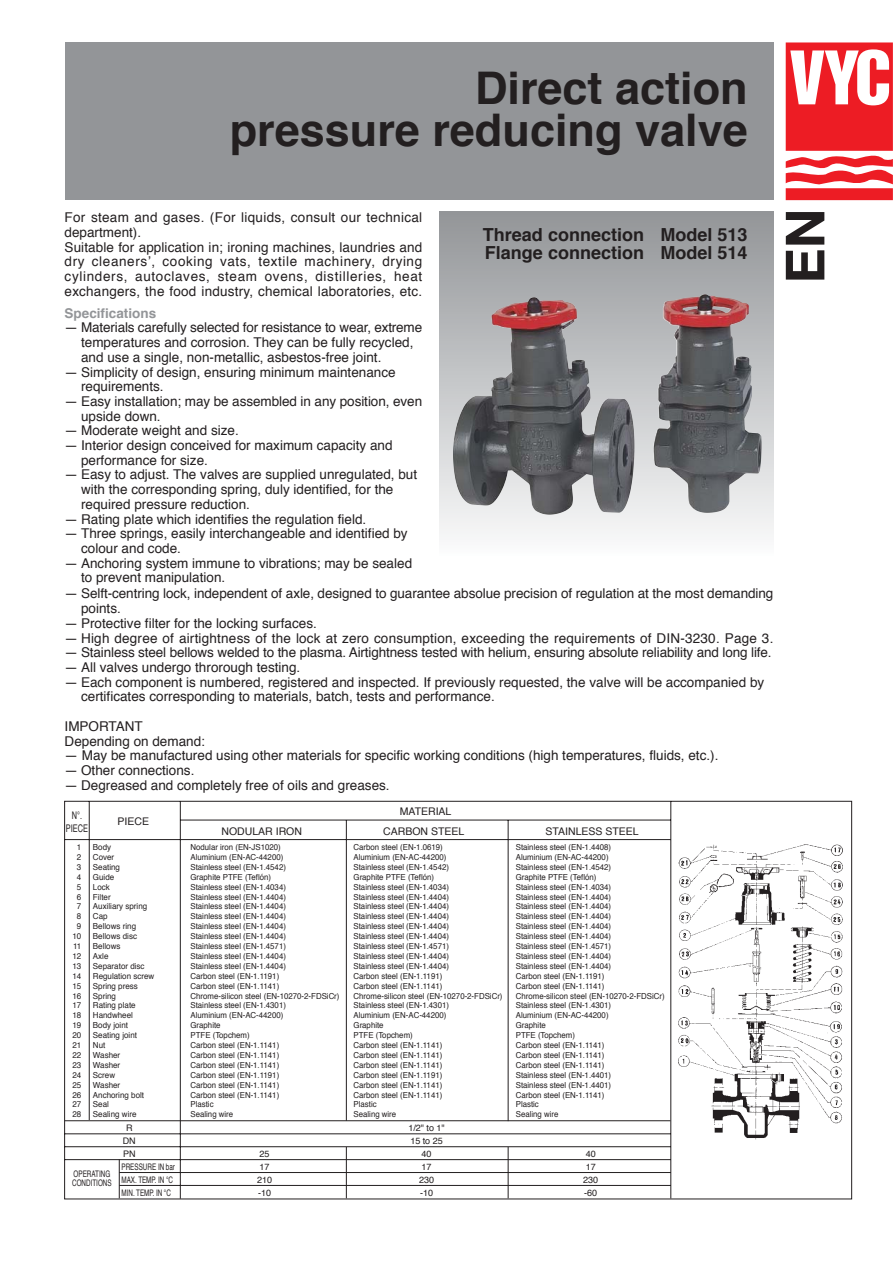
<style>
.page{position:relative;width:893px;height:1263px;background:#fff}
.page>*{position:absolute;margin:0;border:0;box-sizing:border-box;transform-origin:0 0}
.t1{font:700 54px "Helvetica Neue";color:#231f20}
.t2{font:700 45px/42px "Helvetica";color:#231f20;text-align:right}
.t3{font:700 18px/18px "Helvetica";color:#231f20}
.t4{font:13.5px/14.7px "Helvetica";color:#231f20}
.t5{font:13.5px/14.7px "Helvetica";letter-spacing:.02em;color:#231f20}
.t6{font:700 13.5px "Helvetica";color:#939598}
.t7{font:10.5px "Helvetica";color:#231f20}
.t8{font:10.5px/12.6px "Helvetica";color:#231f20;text-align:center;scale:.7 1}
.t9{font:9px/13px "Helvetica";color:#231f20}
.t10{font:9px/9px "Helvetica";color:#231f20;scale:.7 1}
.t11{font:8.25px/9.9px "Helvetica";color:#231f20;scale:.95 1}
.t12{font:8.25px/9.9px "Helvetica";color:#231f20}
</style>
<div class="page">
<svg style="left:785px;top:42px;width:105px;height:158px"></svg>
<div style="left:65px;top:42px;width:708px;height:158px;background:#939598"></div>
<svg style="left:439px;top:212px;width:334px;height:322px;background:#9f9ea0"></svg>
<svg style="left:64px;top:800px;width:788px;height:400px"></svg>
<hr style="left:119px;top:1159px;width:1px;height:39px;background:#231f20">
<hr style="left:346px;top:1147px;width:1px;height:51px;background:#231f20">
<hr style="left:507px;top:1147px;width:1px;height:51px;background:#231f20">
<hr style="left:65px;top:1120px;width:605px;height:1px;background:#231f20">
<img style="left:678px;top:845px;width:170px;height:296px">
<img style="left:653px;top:294px;width:108px;height:219px">
<h2 class="t2" style="left:230px;top:71px;width:519px">Direct action<br>pressure reducing valve</h2>
<p class="t5" style="left:65px;top:211px;width:359px">For steam and gases. (For liquids, consult our technical department).<br>Suitable for application in; ironing machines, laundries and dry cleaners’, cooking vats, textile machinery, drying cylinders, autoclaves, steam ovens, distilleries, heat exchangers, the food industry, chemical laboratories, etc.</p>
<h3 class="t6" style="left:65px;top:307px;width:93px">Specifications</h3>
<h3 class="t4" style="left:81px;top:321px;width:342px;text-indent:-16px">— Materials carefully selected for resistance to wear, extreme temperatures and corrosion. They can be fully recycled, and use a single, non-metallic, asbestos-free joint.</h3>
<h3 class="t4" style="left:81px;top:366px;width:316px;text-indent:-16px">— Simplicity of design, ensuring minimum maintenance requirements.</h3>
<h3 class="t4" style="left:81px;top:395px;width:342px;text-indent:-16px">— Easy installation; may be assembled in any position, even upside down.</h3>
<h3 class="t4" style="left:65px;top:424px;width:176px">— Moderate weight and size.</h3>
<h3 class="t4" style="left:81px;top:439px;width:313px;text-indent:-16px">— Interior design conceived for maximum capacity and performance for size.</h3>
<h3 class="t4" style="left:81px;top:468px;width:337px;text-indent:-16px">— Easy to adjust. The valves are supplied unregulated, but with the corresponding spring, duly identified, for the required pressure reduction.</h3>
<h3 class="t4" style="left:65px;top:513px;width:303px">— Rating plate which identifies the regulation field.</h3>
<h3 class="t4" style="left:81px;top:527px;width:328px;text-indent:-16px">— Three springs, easily interchangeable and identified by colour and code.</h3>
<h3 class="t4" style="left:81px;top:557px;width:332px;text-indent:-16px">— Anchoring system immune to vibrations; may be sealed to prevent manipulation.</h3>
<h3 class="t3" style="left:483px;top:227px;width:163px">Thread connection<br>Flange connection</h3>
<h3 class="t3" style="left:660px;top:227px;width:89px">Model 513<br>Model 514</h3>
<h3 class="t4" style="left:81px;top:587px;width:693px;text-indent:-16px">— Selft-centring lock, independent of axle, designed to guarantee absolue precision of regulation at the most demanding points.</h3>
<h3 class="t4" style="left:65px;top:617px;width:254px">— Protective filter for the locking surfaces.</h3>
<h3 class="t4" style="left:65px;top:632px;width:710px">— High degree of airtightness of the lock at zero consumption, exceeding the requirements of DIN-3230. Page 3.</h3>
<h3 class="t4" style="left:65px;top:646px;width:708px">— Stainless steel bellows welded to the plasma. Airtightness tested with helium, ensuring absolute reliability and long life.</h3>
<h3 class="t4" style="left:65px;top:661px;width:237px">— All valves undergo throrough testing.</h3>
<h3 class="t4" style="left:81px;top:676px;width:684px;text-indent:-16px">— Each component is numbered, registered and inspected. If previously requested, the valve will be accompanied by certificates corresponding to materials, batch, tests and performance.</h3>
<h3 class="t4" style="left:65px;top:720px;width:142px">IMPORTANT<br>Depending on demand:</h3>
<h3 class="t4" style="left:65px;top:749px;width:655px">— May be manufactured using other materials for specific working conditions (high temperatures, fluids, etc.).</h3>
<h3 class="t4" style="left:65px;top:764px;width:131px">— Other connections.</h3>
<h3 class="t4" style="left:65px;top:779px;width:326px">— Degreased and completely free of oils and greases.</h3>
<p class="t8" style="left:66px;top:810px;width:33px">N .<br>PIECE</p>
<p class="t7" style="left:117px;top:817px;width:33px">PIECE</p>
<p class="t7" style="left:399px;top:807px;width:53px">MATERIAL</p>
<p class="t7" style="left:221px;top:826px;width:82px">NODULAR IRON</p>
<p class="t7" style="left:545px;top:826px;width:95px">STAINLESS STEEL</p>
<p class="t7" style="left:383px;top:826px;width:83px">CARBON STEEL</p>
<p class="t12" style="left:72px;top:843px;width:10px;text-align:center">1<br>2<br>3<br>4<br>5<br>6<br>7<br>8<br>9<br>10<br>11<br>12<br>13<br>14<br>15<br>16<br>17<br>18<br>19<br>20<br>21<br>22<br>23<br>24<br>25<br>26<br>27<br>28</p>
<p class="t11" style="left:190px;top:843px;width:158px">Nodular iron (EN-JS1020)<br>Aluminium (EN-AC-44200)<br>Stainless steel (EN-1.4542)<br>Graphite PTFE (Teflón)<br>Stainless steel (EN-1.4034)<br>Stainless steel (EN-1.4404)<br>Stainless steel (EN-1.4404)<br>Stainless steel (EN-1.4404)<br>Stainless steel (EN-1.4404)<br>Stainless steel (EN-1.4404)<br>Stainless steel (EN-1.4571)<br>Stainless steel (EN-1.4404)<br>Stainless steel (EN-1.4404)<br>Carbon steel (EN-1.1191)<br>Carbon steel (EN-1.1141)<br>Chrome-silicon steel (EN-10270-2-FDSiCr)<br>Stainless steel (EN-1.4301)<br>Aluminium (EN-AC-44200)<br>Graphite<br>PTFE (Topchem)<br>Carbon steel (EN-1.1141)<br>Carbon steel (EN-1.1141)<br>Carbon steel (EN-1.1141)<br>Carbon steel (EN-1.1191)<br>Carbon steel (EN-1.1141)<br>Carbon steel (EN-1.1141)<br>Plastic<br>Sealing wire</p>
<p class="t9" style="left:122px;top:1122px;width:55px;text-indent:4px">R<br>DN<br>PN<br>PRESSURE IN bar<br>MAX. TEMP. IN C<br>MIN. TEMP. IN C</p>
<p class="t12" style="left:93px;top:843px;width:63px">Body<br>Cover<br>Seating<br>Guide<br>Lock<br>Filter<br>Auxiliary spring<br>Cap<br>Bellows ring<br>Bellows disc<br>Bellows<br>Axle<br>Separator disc<br>Regulation screw<br>Spring press<br>Spring<br>Rating plate<br>Handwheel<br>Body joint<br>Seating joint<br>Nut<br>Washer<br>Washer<br>Screw<br>Washer<br>Anchoring bolt<br>Seal<br>Sealing wire</p>
<p class="t9" style="left:257px;top:1148px;width:17px">25<br>17<br>210 -10</p>
<p class="t10" style="left:72px;top:1170px;width:58px">OPERATING<br>CONDITIONS</p>
<p class="t11" style="left:353px;top:843px;width:158px">Carbon steel (EN-1.0619)<br>Aluminium (EN-AC-44200)<br>Stainless steel (EN-1.4542)<br>Graphite PTFE (Teflón)<br>Stainless steel (EN-1.4034)<br>Stainless steel (EN-1.4404)<br>Stainless steel (EN-1.4404)<br>Stainless steel (EN-1.4404)<br>Stainless steel (EN-1.4404)<br>Stainless steel (EN-1.4404)<br>Stainless steel (EN-1.4571)<br>Stainless steel (EN-1.4404)<br>Stainless steel (EN-1.4404)<br>Carbon steel (EN-1.1191)<br>Carbon steel (EN-1.1141)<br>Chrome-silicon steel (EN-10270-2-FDSiCr)<br>Stainless steel (EN-1.4301)<br>Aluminium (EN-AC-44200)<br>Graphite<br>PTFE (Topchem)<br>Carbon steel (EN-1.1141)<br>Carbon steel (EN-1.1141)<br>Carbon steel (EN-1.1141)<br>Carbon steel (EN-1.1191)<br>Carbon steel (EN-1.1141)<br>Carbon steel (EN-1.1141)<br>Plastic<br>Sealing wire</p>
<p class="t11" style="left:516px;top:843px;width:158px">Stainless steel (EN-1.4408)<br>Aluminium (EN-AC-44200)<br>Stainless steel (EN-1.4542)<br>Graphite PTFE (Teflón)<br>Stainless steel (EN-1.4034)<br>Stainless steel (EN-1.4404)<br>Stainless steel (EN-1.4404)<br>Stainless steel (EN-1.4404)<br>Stainless steel (EN-1.4404)<br>Stainless steel (EN-1.4404)<br>Stainless steel (EN-1.4571)<br>Stainless steel (EN-1.4404)<br>Stainless steel (EN-1.4404)<br>Carbon steel (EN-1.1191)<br>Carbon steel (EN-1.1141)<br>Chrome-silicon steel (EN-10270-2-FDSiCr)<br>Stainless steel (EN-1.4301)<br>Aluminium (EN-AC-44200)<br>Graphite<br>PTFE (Topchem)<br>Carbon steel (EN-1.1141)<br>Carbon steel (EN-1.1141)<br>Carbon steel (EN-1.1141)<br>Stainless steel (EN-1.4401)<br>Stainless steel (EN-1.4401)<br>Carbon steel (EN-1.1141)<br>Plastic<br>Sealing wire</p>
<p class="t9" style="left:583px;top:1148px;width:17px">40<br>17<br>230 -60</p>
<p class="t9" style="left:408px;top:1122px;width:38px;text-align:center">1/2" to 1"<br>15 to 25<br>40<br>17<br>230<br>-10</p>
<h1 class="t1" style="left:771px;top:283px;width:77px;rotate:-90deg">EN</h1>
</div>
